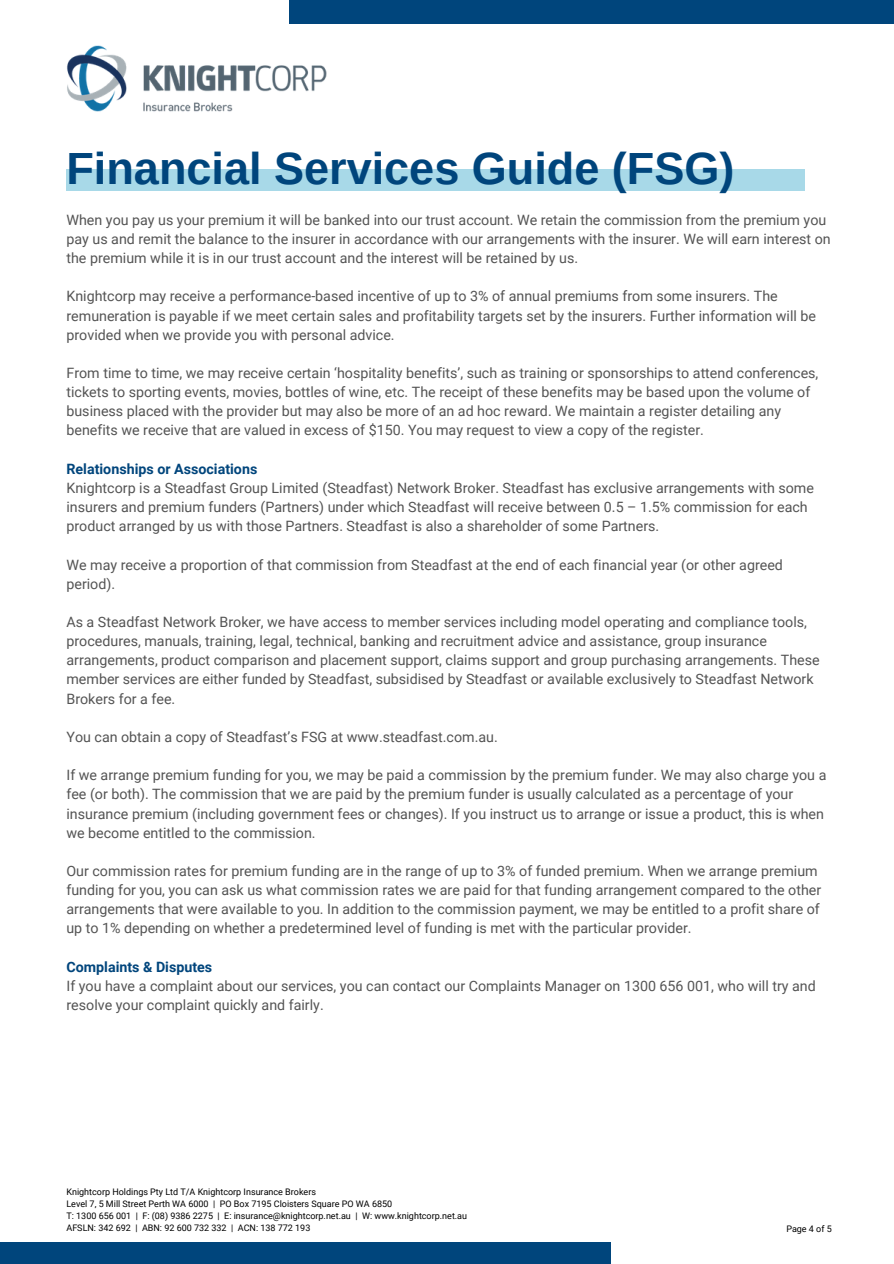
<style>
.page{position:relative;width:894px;height:1264px;background:#fff}
.page>*{position:absolute;margin:0;border:0;box-sizing:border-box;transform-origin:0 0}
.t1{font:700 45px "Arimo";color:#00457c}
.t2{font:14.25px/19.2px "Roboto";color:#545454}
.t3{font:700 14.25px "Roboto";color:#00457c}
.t4{font:9px "Roboto";color:#000}
</style>
<div class="page">
<div style="left:289px;top:0;width:604px;height:24px;background:#00457c"></div>
<div style="left:0;top:1242px;width:611px;height:21px;background:#00457c"></div>
<img style="left:67px;top:45px;width:260px;height:67px">
<div style="left:66px;top:169px;width:738px;height:22px;background:#a8d9e8"></div>
<p class="t1" style="left:66px;top:143px;width:669px">Financial Services Guide (FSG)</p>
<p class="t2" style="left:66px;top:210px;width:765px">When you pay us your premium it will be banked into our trust account. We retain the commission from the premium you pay us and remit the balance to the insurer in accordance with our arrangements with the insurer. We will earn interest on the premium while it is in our trust account and the interest will be retained by us.</p>
<p class="t2" style="left:66px;top:287px;width:750px">Knightcorp may receive a performance-based incentive of up to 3% of annual premiums from some insurers. The remuneration is payable if we meet certain sales and profitability targets set by the insurers. Further information will be provided when we provide you with personal advice.</p>
<p class="t2" style="left:66px;top:363px;width:753px">From time to time, we may receive certain ‘hospitality benefits’, such as training or sponsorships to attend conferences, tickets to sporting events, movies, bottles of wine, etc. The receipt of these benefits may be based upon the volume of business placed with the provider but may also be more of an ad hoc reward. We maintain a register detailing any benefits we receive that are valued in excess of $150. You may request to view a copy of the register.</p>
<p class="t3" style="left:66px;top:460px;width:192px">Relationships or Associations</p>
<p class="t2" style="left:66px;top:478px;width:748px">Knightcorp is a Steadfast Group Limited (Steadfast) Network Broker. Steadfast has exclusive arrangements with some insurers and premium funders (Partners) under which Steadfast will receive between 0.5 – 1.5% commission for each product arranged by us with those Partners. Steadfast is also a shareholder of some Partners.</p>
<p class="t2" style="left:66px;top:555px;width:717px">We may receive a proportion of that commission from Steadfast at the end of each financial year (or other agreed period).</p>
<p class="t2" style="left:66px;top:612px;width:754px">As a Steadfast Network Broker, we have access to member services including model operating and compliance tools, procedures, manuals, training, legal, technical, banking and recruitment advice and assistance, group insurance arrangements, product comparison and placement support, claims support and group purchasing arrangements. These member services are either funded by Steadfast, subsidised by Steadfast or available exclusively to Steadfast Network Brokers for a fee.</p>
<p class="t2" style="left:66px;top:727px;width:432px">You can obtain a copy of Steadfast’s FSG at www.steadfast.com.au.</p>
<p class="t2" style="left:66px;top:765px;width:761px">If we arrange premium funding for you, we may be paid a commission by the premium funder. We may also charge you a fee (or both). The commission that we are paid by the premium funder is usually calculated as a percentage of your insurance premium (including government fees or changes). If you instruct us to arrange or issue a product, this is when we become entitled to the commission.</p>
<p class="t2" style="left:66px;top:861px;width:756px">Our commission rates for premium funding are in the range of up to 3% of funded premium. When we arrange premium funding for you, you can ask us what commission rates we are paid for that funding arrangement compared to the other arrangements that were available to you. In addition to the commission payment, we may be entitled to a profit share of up to 1% depending on whether a predetermined level of funding is met with the particular provider.</p>
<p class="t3" style="left:66px;top:958px;width:147px">Complaints &amp; Disputes</p>
<p class="t2" style="left:66px;top:976px;width:750px">If you have a complaint about our services, you can contact our Complaints Manager on 1300 656 001, who will try and resolve your complaint quickly and fairly.</p>
<p class="t4" style="left:66px;top:1186px;width:251px">Knightcorp Holdings Pty Ltd T/A Knightcorp Insurance Brokers</p>
<p class="t4" style="left:66px;top:1198px;width:327px">Level 7, 5 Mill Street Perth WA 6000 | PO Box 7195 Cloisters Square PO WA 6850</p>
<p class="t4" style="left:66px;top:1210px;width:402px">T: 1300 656 001 | F: (08) 9386 2275 | E: insurance@knightcorp.net.au | W: www.knightcorp.net.au</p>
<p class="t4" style="left:66px;top:1222px;width:245px">AFSLN: 342 692 | ABN: 92 600 732 332 | ACN: 138 772 193</p>
<p class="t4" style="left:786px;top:1223px;width:47px">Page 4 of 5</p>
</div>
